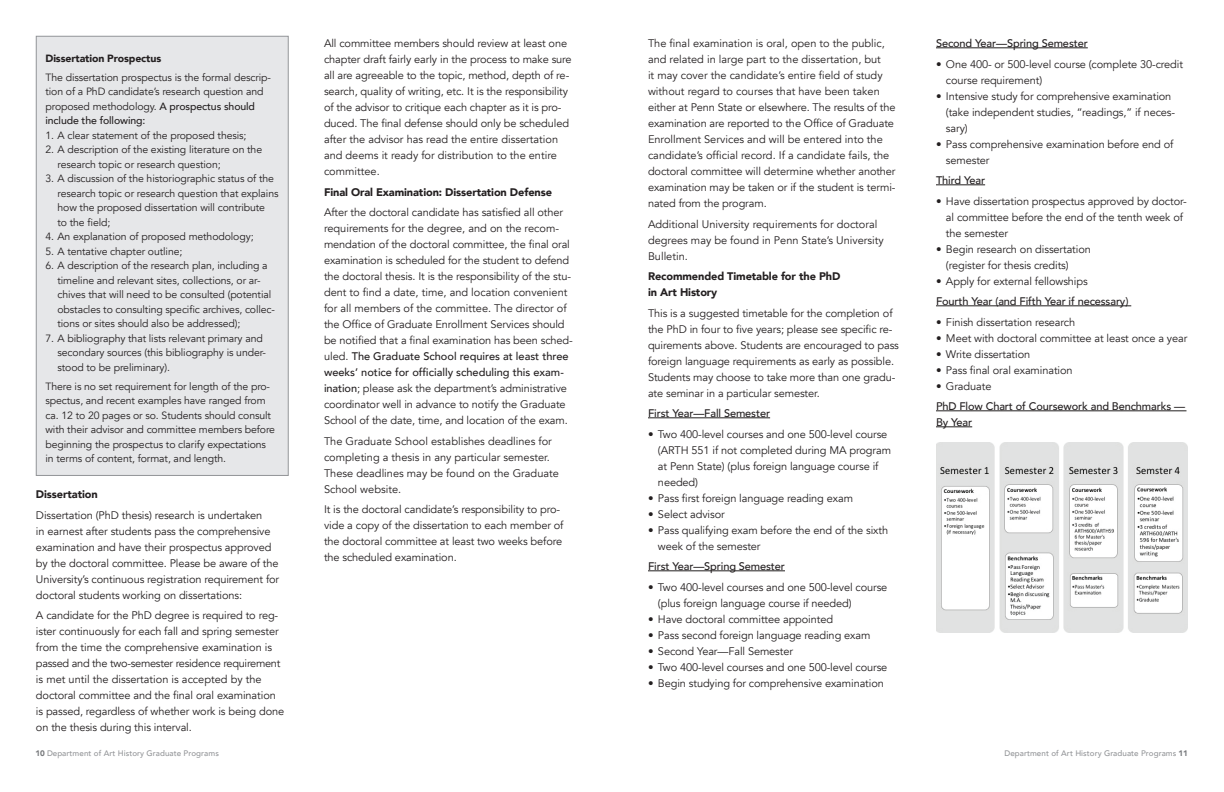
<style>
.page{position:relative;width:1224px;height:792px;background:#fff}
.page>*{position:absolute;margin:0;border:0;box-sizing:border-box;transform-origin:0 0}
.t1{font:11px/16px "Avenir";letter-spacing:-.01em;color:#231f20}
.t2{font:500 11px/16px "Avenir";letter-spacing:-.01em;color:#231f20}
.t3{font:900 11px/16px "Avenir";letter-spacing:-.01em;color:#231f20}
.t4{font:10.5px/14.5px "Avenir";letter-spacing:-.01em;color:#231f20}
.t5{font:900 10.5px "Avenir";letter-spacing:-.01em;color:#231f20}
.t6{font:500 8px "Avenir";letter-spacing:.01em;color:#939598}
.s1{font-weight:500}
.s2{font-weight:900;color:#76787b}
</style>
<div class="page">
<div style="left:36px;top:36px;width:252px;height:439px;background:#e6e7e9"></div>
<div style="left:36px;top:36px;width:252px;height:440px;border:1px solid #939598"></div>
<hr style="left:648px;top:418px;width:122px;height:1px;background:#231f20">
<hr style="left:648px;top:571px;width:137px;height:1px;background:#231f20">
<hr style="left:936px;top:48px;width:152px;height:1px;background:#231f20">
<hr style="left:936px;top:185px;width:49px;height:1px;background:#231f20">
<hr style="left:936px;top:306px;width:195px;height:1px;background:#231f20">
<hr style="left:936px;top:411px;width:250px;height:1px;background:#231f20">
<hr style="left:936px;top:427px;width:36px;height:1px;background:#231f20">
<img style="left:936px;top:443px;width:252px;height:190px">
<p class="t5" style="left:46px;top:49px;width:117px">Dissertation Prospectus</p>
<p class="t4" style="left:46px;top:70px;width:227px">The dissertation prospectus is the formal descrip&shy;tion of a PhD candidate’s research question and proposed methodology. <span class="s1">A prospectus should include the following:</span></p>
<p class="t4" style="left:46px;top:128px;width:203px">1. A clear statement of the proposed thesis;</p>
<p class="t4" style="left:58px;top:142px;width:206px;text-indent:-12px">2. A description of the existing literature on the research topic or research question;</p>
<p class="t4" style="left:58px;top:171px;width:223px;text-indent:-12px">3. A discussion of the historiographic status of the research topic or research question that explains how the proposed dissertation will contribute<br>to the field;</p>
<p class="t4" style="left:45px;top:229px;width:210px">4. An explanation of proposed methodology;</p>
<p class="t4" style="left:45px;top:244px;width:138px">5. A tentative chapter outline;</p>
<p class="t4" style="left:58px;top:258px;width:219px;text-indent:-12px">6. A description of the research plan, including a timeline and relevant sites, collections, or ar&shy;chives that will need to be consulted (potential obstacles to consulting specific archives, collec&shy;tions or sites should also be addressed);</p>
<p class="t4" style="left:58px;top:331px;width:210px;text-indent:-12px">7. A bibliography that lists relevant primary and secondary sources (this bibliography is under&shy;stood to be preliminary).</p>
<p class="t4" style="left:45px;top:379px;width:231px">There is no set requirement for length of the pro&shy;spectus, and recent examples have ranged from ca. 12 to 20 pages or so. Students should consult with their advisor and committee members before beginning the prospectus to clarify expectations in terms of content, format, and length.</p>
<p class="t3" style="left:36px;top:486px;width:63px">Dissertation</p>
<p class="t1" style="left:36px;top:507px;width:245px">Dissertation (PhD thesis) research is undertaken<br>in earnest after students pass the comprehensive examination and have their prospectus approved by the doctoral committee. Please be aware of the University’s continuous registration requirement for doctoral students working on dissertations:</p>
<p class="t1" style="left:36px;top:607px;width:250px">A candidate for the PhD degree is required to reg&shy;ister continuously for each fall and spring semester from the time the comprehensive examination is passed and the two-semester residence requirement is met until the dissertation is accepted by the doctoral committee and the final oral examination is passed, regardless of whether work is being done on the thesis during this interval.</p>
<p class="t6" style="left:35px;top:746px;width:185px"><span class="s2">10</span> Department of Art History Graduate Programs</p>
<p class="t1" style="left:324px;top:35px;width:249px">All committee members should review at least one chapter draft fairly early in the process to make sure all are agreeable to the topic, method, depth of re&shy;search, quality of writing, etc. It is the responsibility of the advisor to critique each chapter as it is pro&shy;duced. The final defense should only be scheduled after the advisor has read the entire dissertation and deems it ready for distribution to the entire committee.</p>
<p class="t3" style="left:324px;top:183px;width:230px">Final Oral Examination: Dissertation Defense</p>
<p class="t1" style="left:324px;top:205px;width:250px">After the doctoral candidate has satisfied all other requirements for the degree, and on the recom&shy;mendation of the doctoral committee, the final oral examination is scheduled for the student to defend the doctoral thesis. It is the responsibility of the stu&shy;dent to find a date, time, and location convenient for all members of the committee. The director of the Office of Graduate Enrollment Services should be notified that a final examination has been sched&shy;uled. <span class="s1">The Graduate School requires at least three weeks’ notice for officially scheduling this exam&shy;ination</span>; please ask the department’s administrative coordinator well in advance to notify the Graduate School of the date, time, and location of the exam.</p>
<p class="t1" style="left:324px;top:433px;width:236px">The Graduate School establishes deadlines for completing a thesis in any particular semester.<br>These deadlines may be found on the Graduate School website.</p>
<p class="t1" style="left:324px;top:502px;width:241px">It is the doctoral candidate’s responsibility to pro&shy;vide a copy of the dissertation to each member of the doctoral committee at least two weeks before the scheduled examination.</p>
<p class="t1" style="left:648px;top:35px;width:249px">The final examination is oral, open to the public, and related in large part to the dissertation, but<br>it may cover the candidate’s entire field of study without regard to courses that have been taken either at Penn State or elsewhere. The results of the examination are reported to the Office of Graduate Enrollment Services and will be entered into the candidate’s official record. If a candidate fails, the doctoral committee will determine whether another examination may be taken or if the student is termi&shy;nated from the program.</p>
<p class="t1" style="left:648px;top:216px;width:237px">Additional University requirements for doctoral degrees may be found in Penn State’s University<br>Bulletin.</p>
<p class="t3" style="left:648px;top:268px;width:194px">Recommended Timetable for the PhD in Art History</p>
<p class="t1" style="left:648px;top:305px;width:253px">This is a suggested timetable for the completion of the PhD in four to five years; please see specific re&shy;quirements above. Students are encouraged to pass foreign language requirements as early as possible.<br>Students may choose to take more than one gradu&shy;ate seminar in a particular semester.</p>
<p class="t2" style="left:648px;top:405px;width:124px">First Year—Fall Semester</p>
<p class="t1" style="left:658px;top:426px;width:235px;text-indent:-10px">• Two 400-level courses and one 500-level course (ARTH 551 if not completed during MA program at Penn State) (plus foreign language course if needed)</p>
<p class="t1" style="left:648px;top:490px;width:207px">• Pass first foreign language reading exam</p>
<p class="t1" style="left:648px;top:506px;width:78px">• Select advisor</p>
<p class="t1" style="left:658px;top:522px;width:232px;text-indent:-10px">• Pass qualifying exam before the end of the sixth week of the semester</p>
<p class="t2" style="left:648px;top:558px;width:138px">First Year—Spring Semester</p>
<p class="t1" style="left:658px;top:579px;width:231px;text-indent:-10px">• Two 400-level courses and one 500-level course (plus foreign language course if needed)</p>
<p class="t1" style="left:648px;top:611px;width:187px">• Have doctoral committee appointed</p>
<p class="t1" style="left:648px;top:627px;width:224px">• Pass second foreign language reading exam</p>
<p class="t1" style="left:648px;top:643px;width:147px">• Second Year—Fall Semester</p>
<p class="t1" style="left:648px;top:659px;width:241px">• Two 400-level courses and one 500-level course</p>
<p class="t1" style="left:648px;top:675px;width:237px">• Begin studying for comprehensive examination</p>
<p class="t2" style="left:936px;top:35px;width:153px">Second Year—Spring Semester</p>
<p class="t1" style="left:946px;top:56px;width:239px;text-indent:-10px">• One 400- or 500-level course (complete 30-credit course requirement)</p>
<p class="t1" style="left:946px;top:88px;width:231px;text-indent:-10px">• Intensive study for comprehensive examination (take independent studies, “readings,” if neces&shy;sary)</p>
<p class="t1" style="left:946px;top:136px;width:229px;text-indent:-10px">• Pass comprehensive examination before end of semester</p>
<p class="t2" style="left:936px;top:172px;width:51px">Third Year</p>
<p class="t1" style="left:946px;top:193px;width:242px;text-indent:-10px">• Have dissertation prospectus approved by doctor&shy;al committee before the end of the tenth week of the semester</p>
<p class="t1" style="left:946px;top:241px;width:146px;text-indent:-10px">• Begin research on dissertation (register for thesis credits)</p>
<p class="t1" style="left:936px;top:273px;width:153px">• Apply for external fellowships</p>
<p class="t2" style="left:936px;top:293px;width:194px">Fourth Year (and Fifth Year if necessary)</p>
<p class="t1" style="left:936px;top:314px;width:141px">• Finish dissertation research</p>
<p class="t1" style="left:936px;top:330px;width:253px">• Meet with doctoral committee at least once a year</p>
<p class="t1" style="left:936px;top:346px;width:96px">• Write dissertation</p>
<p class="t1" style="left:936px;top:362px;width:138px">• Pass final oral examination</p>
<p class="t1" style="left:936px;top:378px;width:57px">• Graduate</p>
<p class="t2" style="left:936px;top:398px;width:251px">PhD Flow Chart of Coursework and Benchmarks —<br>By Year</p>
<p class="t6" style="left:1005px;top:746px;width:185px">Department of Art History Graduate Programs <span class="s2">11</span></p>
</div>
